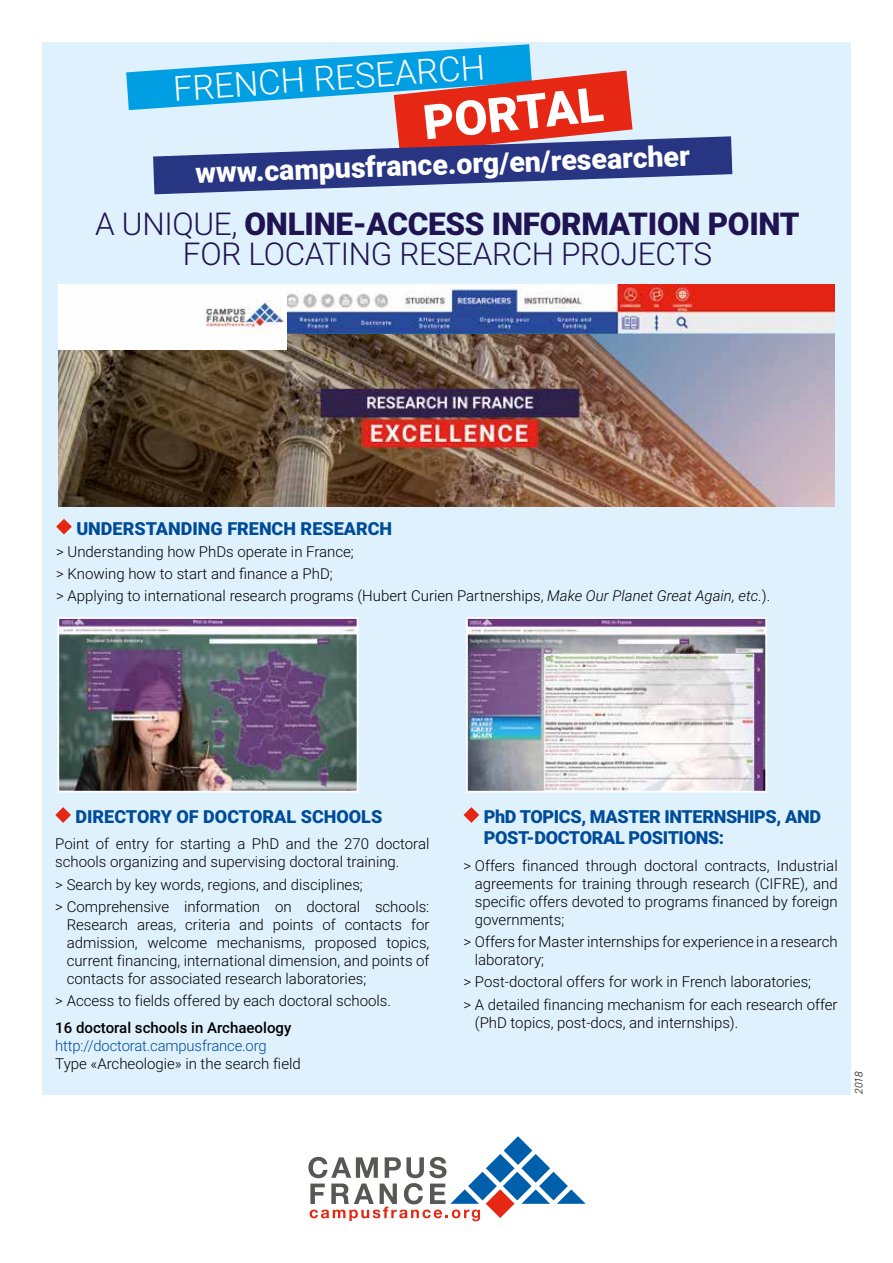
<style>
.page{position:relative;width:893px;height:1263px;background:#fff}
.page>*{position:absolute;margin:0;border:0;box-sizing:border-box;transform-origin:0 0}
.t1{font:900 48px "Roboto";color:#fff}
.t2{font:300 34.5px "Roboto";color:#fff}
.t3{font:300 31.5px/30px "Roboto";letter-spacing:-.01em;color:#201351;text-align:center}
.t4{font:900 28.5px "Roboto";color:#fff}
.t5{font:900 18px/21.6px "Roboto";letter-spacing:-.015em;color:#004c99}
.t6{font:300 15px/18px "Roboto";color:#000}
.t7{font:300 15px "Roboto";letter-spacing:-.01em;color:#004c99}
.t8{font:500 15px "Roboto";color:#000}
.t9{font:italic 300 10.5px "Roboto";color:#000}
.s1{font-weight:900}
.s2{font-style:italic}
</style>
<div class="page">
<div style="left:42px;top:42px;width:809px;height:1052px;background:#dff1fd"></div>
<img style="left:58px;top:334px;width:777px;height:172px">
<img style="left:286px;top:285px;width:549px;height:49px">
<img style="left:58px;top:285px;width:228px;height:64px">
<svg style="left:308px;top:1136px;width:278px;height:85px"></svg>
<img style="left:57px;top:617px;width:302px;height:176px">
<img style="left:466px;top:617px;width:301px;height:176px">
<svg style="left:56px;top:519px;width:16px;height:15px"></svg>
<svg style="left:55px;top:807px;width:16px;height:16px"></svg>
<svg style="left:463px;top:807px;width:16px;height:16px"></svg>
<svg style="left:126px;top:44px;width:606px;height:150px"></svg>
<h2 class="t2" style="left:171px;top:65px;width:314px;rotate:-4deg">FRENCH RESEARCH</h2>
<h1 class="t1" style="left:420px;top:89px;width:182px;rotate:-6deg">PORTAL</h1>
<h3 class="t4" style="left:195px;top:153px;width:496px;rotate:-2deg">www.campusfrance.org/en/researcher</h3>
<h3 class="t3" style="left:95px;top:208px;width:706px">A UNIQUE, <span class="s1">ONLINE-ACCESS INFORMATION POINT<br></span>FOR LOCATING RESEARCH PROJECTS</h3>
<p class="t5" style="left:76px;top:517px;width:317px">UNDERSTANDING FRENCH RESEARCH</p>
<p class="t6" style="left:56px;top:540px;width:716px;line-height:22.2px">&gt; Understanding how PhDs operate in France;<br>&gt; Knowing how to start and finance a PhD;<br>&gt; Applying to international research programs (Hubert Curien Partnerships, <span class="s2">Make Our Planet Great Again, etc.</span>).</p>
<p class="t5" style="left:75px;top:805px;width:308px">DIRECTORY OF DOCTORAL SCHOOLS</p>
<p class="t6" style="left:55px;top:834px;width:376px">Point of entry for starting a PhD and the 270 doctoral schools organizing and supervising doctoral training.</p>
<p class="t6" style="left:55px;top:873px;width:376px;line-height:22.2px">&gt; Search by key words, regions, and disciplines;<br>&gt; Comprehensive information on doctoral schools:</p>
<p class="t6" style="left:67px;top:915px;width:364px;text-align:justify">Research areas, criteria and points of contacts for admission, welcome mechanisms, proposed topics, current financing, international dimension, and points of contacts for associated research laboratories;</p>
<p class="t6" style="left:55px;top:991px;width:337px">&gt; Access to fields offered by each doctoral schools.</p>
<p class="t8" style="left:55px;top:1017px;width:238px">16 doctoral schools in Archaeology</p>
<p class="t7" style="left:55px;top:1035px;width:213px">http://doctorat.campusfrance.org</p>
<p class="t6" style="left:55px;top:1054px;width:247px">Type «Archeologie» in the search field</p>
<p class="t5" style="left:484px;top:805px;width:339px">PhD TOPICS, MASTER INTERNSHIPS, AND<br>POST-DOCTORAL POSITIONS:</p>
<p class="t6" style="left:475px;top:856px;width:364px;text-align:justify;text-indent:-11px">&gt; Offers financed through doctoral contracts, Industrial agreements for training through research (CIFRE), and specific offers devoted to programs financed by foreign governments;</p>
<p class="t6" style="left:475px;top:932px;width:364px;text-indent:-11px">&gt; Offers for Master internships for experience in a research laboratory;</p>
<p class="t6" style="left:463px;top:970px;width:376px;line-height:22.2px">&gt; Post-doctoral offers for work in French laboratories;<br>&gt; A detailed financing mechanism for each research offer</p>
<p class="t6" style="left:475px;top:1013px;width:265px">(PhD topics, post-docs, and internships).</p>
<p class="t9" style="left:851px;top:1094px;width:24px;rotate:-90deg">2018</p>
</div>
